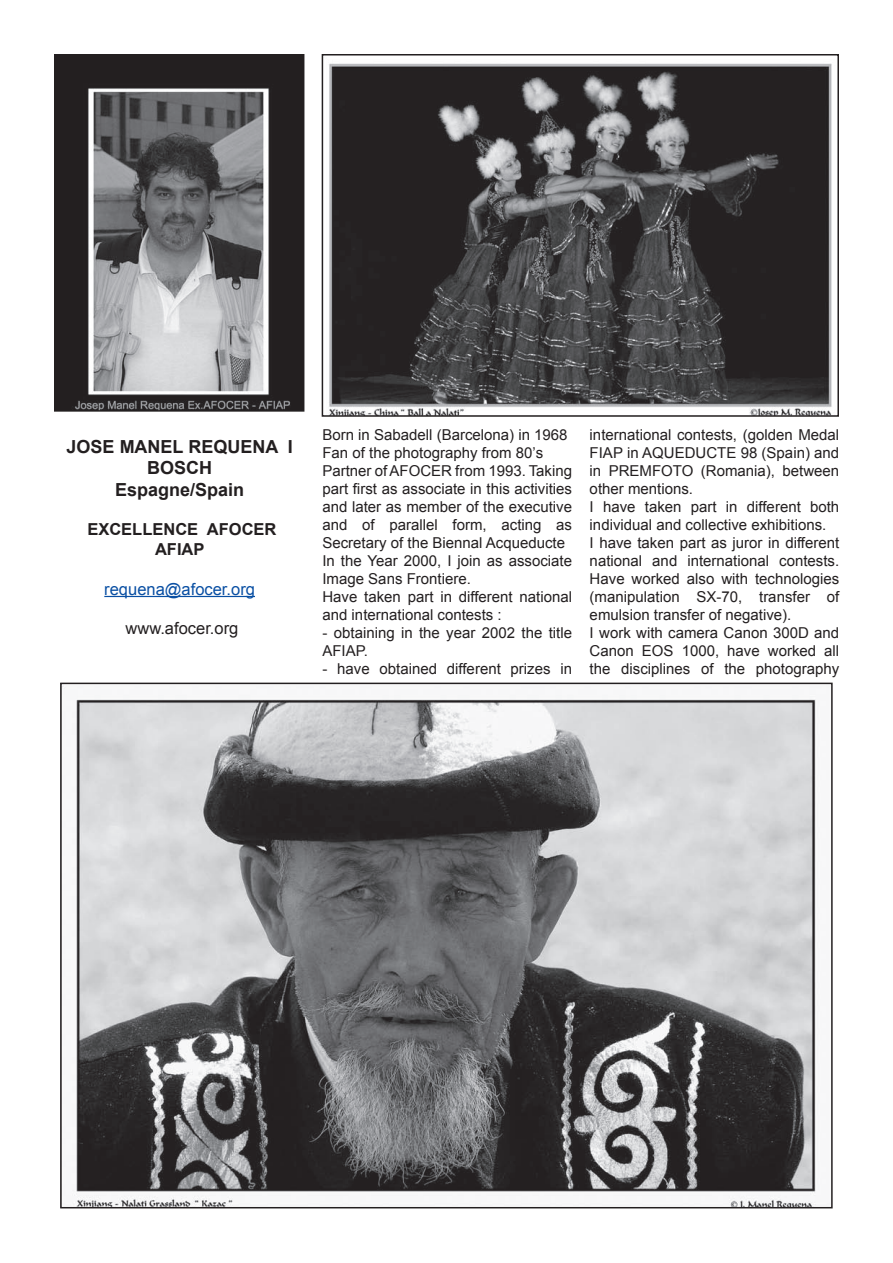
<style>
.page{position:relative;width:893px;height:1263px;background:#fff}
.page>*{position:absolute;margin:0;border:0;box-sizing:border-box;transform-origin:0 0}
.t1{font:700 18px/21.6px "Arial";color:#231f20;text-align:center}
.t2{font:700 16.5px/19.8px "Arial";color:#231f20;text-align:center}
.t3{font:16.5px "Arial";color:#094fa3}
.t4{font:16.5px "Arial";color:#231f20}
.t5{font:15px/18px "Arial";color:#231f20}
</style>
<div class="page">
<img style="left:57px;top:57px;width:244px;height:352px">
<div style="left:54px;top:54px;width:250px;height:358px;border:2px solid #231f20"></div>
<hr style="left:104px;top:596px;width:151px;height:1px;background:#094fa3">
<img style="left:329px;top:63px;width:503px;height:351px">
<div style="left:322px;top:54px;width:517px;height:363px;border:2px solid #231f20"></div>
<img style="left:63px;top:686px;width:753px;height:519px">
<p class="t1" style="left:67px;top:436px;width:228px">JOSE MANEL REQUENA I<br>BOSCH<br>Espagne/Spain</p>
<p class="t2" style="left:87px;top:520px;width:191px">EXCELLENCE AFOCER<br>AFIAP</p>
<p class="t3" style="left:104px;top:578px;width:152px">requena@afocer.org</p>
<p class="t4" style="left:126px;top:618px;width:114px">www.afocer.org</p>
<p class="t5" style="left:322px;top:426px;width:251px">Born in Sabadell (Barcelona) in 1968<br>Fan of the photography from 80’s Partner of AFOCER from 1993. Taking part first as associate in this activities and later as member of the executive and of parallel form, acting as Secretary of the Biennal Acqueducte In the Year 2000, I join as associate Image Sans Frontiere.<br>Have taken part in different national and international contests :</p>
<p class="t5" style="left:322px;top:624px;width:251px">- obtaining in the year 2002 the title<br>AFIAP.</p>
<p class="t5" style="left:322px;top:660px;width:251px">- have obtained different prizes in</p>
<p class="t5" style="left:590px;top:426px;width:251px">international contests, (golden Medal FIAP in AQUEDUCTE 98 (Spain) and in PREMFOTO (Romania), between other mentions.<br>I have taken part in different both individual and collective exhibitions.<br>I have taken part as juror in different national and international contests.<br>Have worked also with technologies (manipulation SX-70, transfer of emulsion transfer of negative).<br>I work with camera Canon 300D and Canon EOS 1000, have worked all the disciplines of the photography</p>
</div>
